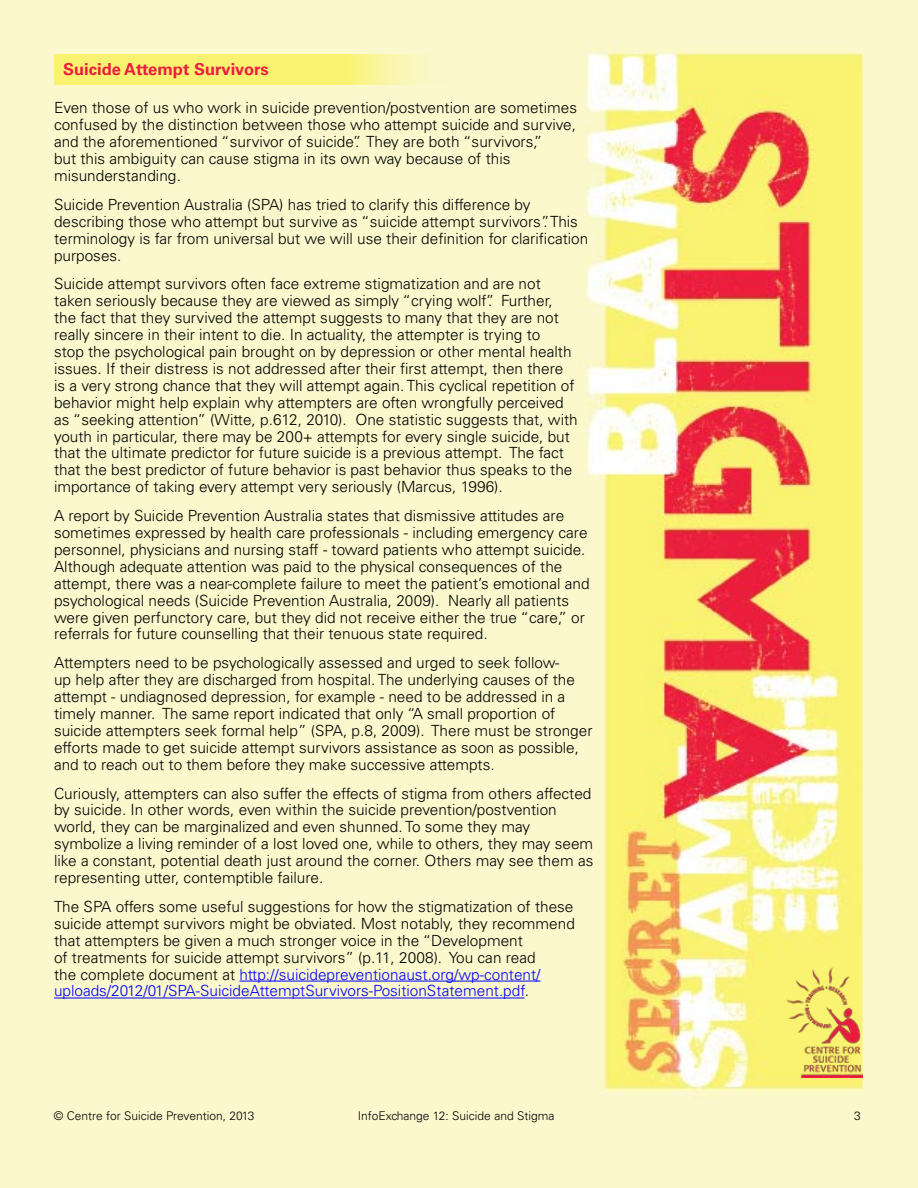
<style>
.page{position:relative;width:918px;height:1188px;background:#fff}
.page>*{position:absolute;margin:0;border:0;box-sizing:border-box;transform-origin:0 0}
.t1{font:700 16.5px "Univers";color:#ed1d3d}
.t2{font:300 15.3px/17px "Univers";color:#000}
.t3{font:300 12px "Univers";color:#000}
.s1{color:#00f}
</style>
<div class="page">
<img style="left:0;top:0;width:918px;height:1188px">
<img style="left:786px;top:968px;width:76px;height:110px">
<hr style="left:239px;top:981px;width:302px;height:1px;background:#00f">
<hr style="left:54px;top:998px;width:471px;height:1px;background:#00f">
<svg style="left:54px;top:54px;width:402px;height:31px;background:#faf381"></svg>
<p class="t1" style="left:63px;top:60px;width:207px">Suicide Attempt Survivors</p>
<p class="t2" style="left:54px;top:99px;width:525px">Even those of us who work in suicide prevention/postvention are sometimes confused by the distinction between those who attempt suicide and survive, and the aforementioned “survivor of suicide”. They are both “survivors,”<br>but this ambiguity can cause stigma in its own way because of this misunderstanding.</p>
<p class="t2" style="left:54px;top:196px;width:536px">Suicide Prevention Australia (SPA) has tried to clarify this difference by describing those who attempt but survive as “suicide attempt survivors”. This terminology is far from universal but we will use their definition for clarification purposes.</p>
<p class="t2" style="left:54px;top:275px;width:525px">Suicide attempt survivors often face extreme stigmatization and are not taken seriously because they are viewed as simply “crying wolf”. Further, the fact that they survived the attempt suggests to many that they are not really sincere in their intent to die. In actuality, the attempter is trying to<br>stop the psychological pain brought on by depression or other mental health issues. If their distress is not addressed after their first attempt, then there is a very strong chance that they will attempt again. This cyclical repetition of behavior might help explain why attempters are often wrongfully perceived as “seeking attention” (Witte, p.612, 2010). One statistic suggests that, with youth in particular, there may be 200+ attempts for every single suicide, but that the ultimate predictor for future suicide is a previous attempt. The fact that the best predictor of future behavior is past behavior thus speaks to the importance of taking every attempt very seriously (Marcus, 1996).</p>
<p class="t2" style="left:54px;top:507px;width:537px">A report by Suicide Prevention Australia states that dismissive attitudes are sometimes expressed by health care professionals - including emergency care personnel, physicians and nursing staff - toward patients who attempt suicide.<br>Although adequate attention was paid to the physical consequences of the attempt, there was a near-complete failure to meet the patient’s emotional and psychological needs (Suicide Prevention Australia, 2009). Nearly all patients were given perfunctory care, but they did not receive either the true “care,” or referrals for future counselling that their tenuous state required.</p>
<p class="t2" style="left:54px;top:654px;width:540px">Attempters need to be psychologically assessed and urged to seek follow-<br>up help after they are discharged from hospital. The underlying causes of the attempt - undiagnosed depression, for example - need to be addressed in a timely manner. The same report indicated that only “A small proportion of suicide attempters seek formal help” (SPA, p.8, 2009). There must be stronger efforts made to get suicide attempt survivors assistance as soon as possible, and to reach out to them before they make successive attempts.</p>
<p class="t2" style="left:54px;top:785px;width:541px">Curiously, attempters can also suffer the effects of stigma from others affected by suicide. In other words, even within the suicide prevention/postvention world, they can be marginalized and even shunned. To some they may symbolize a living reminder of a lost loved one, while to others, they may seem like a constant, potential death just around the corner. Others may see them as representing utter, contemptible failure.</p>
<p class="t2" style="left:54px;top:898px;width:522px">The SPA offers some useful suggestions for how the stigmatization of these suicide attempt survivors might be obviated. Most notably, they recommend that attempters be given a much stronger voice in the “Development<br>of treatments for suicide attempt survivors” (p.11, 2008). You can read<br>the complete document at <span class="s1">http://suicidepreventionaust.org/wp-content/ uploads/2012/01/SPA-SuicideAttemptSurvivors-PositionStatement.pdf</span>.</p>
<p class="t3" style="left:54px;top:1108px;width:202px">© Centre for Suicide Prevention, 2013</p>
<p class="t3" style="left:358px;top:1108px;width:198px">InfoExchange 12: Suicide and Stigma</p>
<p class="t3" style="left:854px;top:1108px;width:8px">3</p>
</div>
